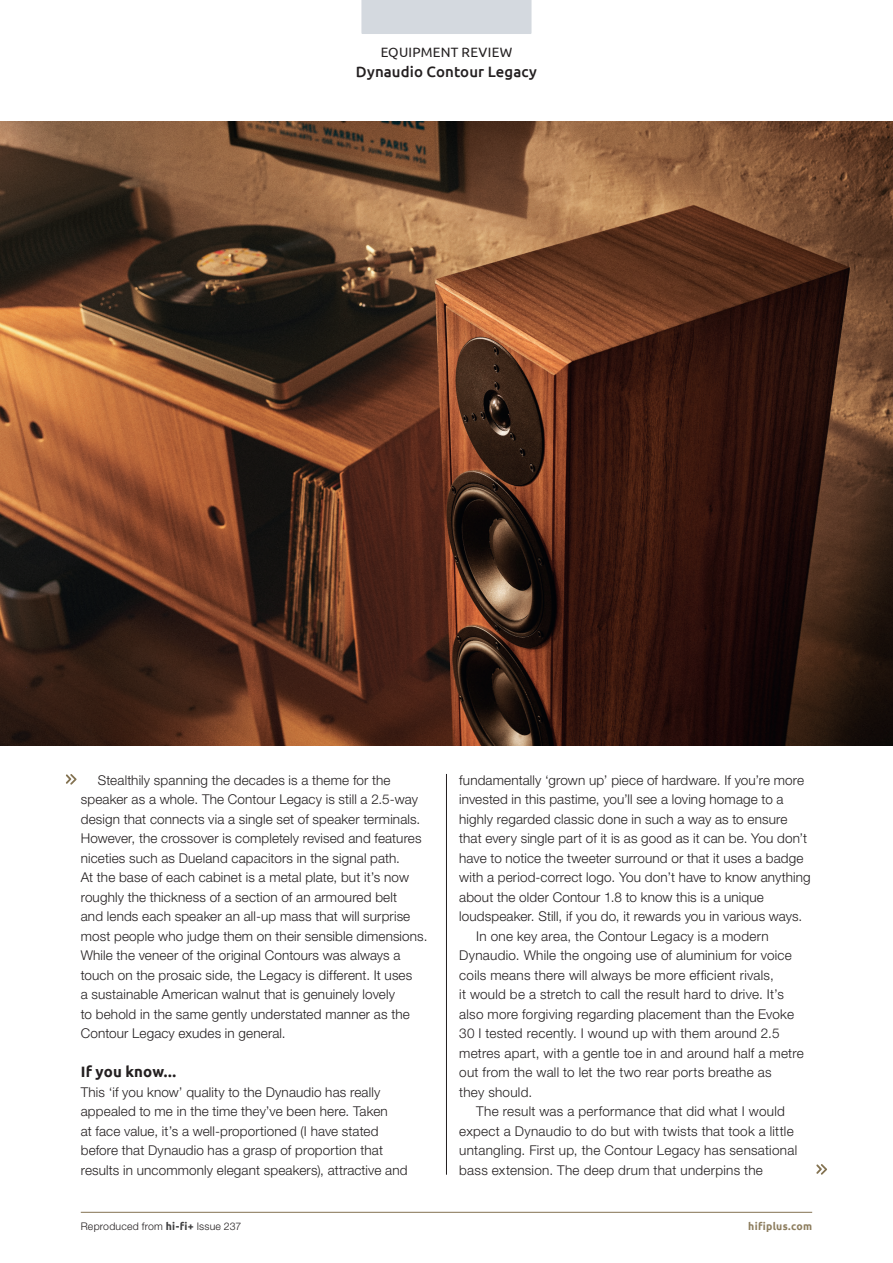
<style>
.page{position:relative;width:893px;height:1263px;background:#fff}
.page>*{position:absolute;margin:0;border:0;box-sizing:border-box;transform-origin:0 0}
.t1{font:500 15px "Ubuntu";letter-spacing:.005em;color:#231f20}
.t2{font:700 15px "Ubuntu";letter-spacing:.01em;color:#231f20}
.t3{font:300 13.5px/19.5px "Helvetica Neue LT Std";letter-spacing:.01em;color:#231f20}
.t4{font:13.5px "Ubuntu";letter-spacing:.02em;color:#231f20}
.t5{font:300 10.5px "Helvetica Neue LT Std";letter-spacing:.02em;color:#231f20}
.t6{font:700 10.5px "Ubuntu";letter-spacing:.025em;color:#8d7d5e}
.s1{font-family:"Ubuntu";font-weight:700;color:#3e3e3f}
</style>
<div class="page">
<div style="left:361px;top:0;width:170px;height:34px;background:#d4d9df"></div>
<svg style="left:66px;top:774px;width:11px;height:11px"></svg>
<svg style="left:816px;top:1164px;width:11px;height:11px"></svg>
<hr style="left:446px;top:774px;width:1px;height:401px;background:#231f20">
<img style="left:0;top:122px;width:893px;height:624px">
<hr style="left:81px;top:1212px;width:731px;height:1px;background:#837251">
<p class="t4" style="left:381px;top:44px;width:133px">EQUIPMENT REVIEW</p>
<p class="t1" style="left:356px;top:62px;width:183px">Dynaudio Contour Legacy</p>
<p class="t3" style="left:81px;top:770px;width:348px;text-indent:17px">Stealthily spanning the decades is a theme for the speaker as a whole. The Contour Legacy is still a 2.5-way design that connects via a single set of speaker terminals.<br>However, the crossover is completely revised and features niceties such as Dueland capacitors in the signal path.<br>At the base of each cabinet is a metal plate, but it’s now roughly the thickness of a section of an armoured belt<br>and lends each speaker an all-up mass that will surprise most people who judge them on their sensible dimensions.<br>While the veneer of the original Contours was always a touch on the prosaic side, the Legacy is different. It uses<br>a sustainable American walnut that is genuinely lovely<br>to behold in the same gently understated manner as the Contour Legacy exudes in general.</p>
<p class="t2" style="left:81px;top:1063px;width:97px">If you know...</p>
<p class="t3" style="left:81px;top:1082px;width:328px">This ‘if you know’ quality to the Dynaudio has really appealed to me in the time they’ve been here. Taken<br>at face value, it’s a well-proportioned (I have stated before that Dynaudio has a grasp of proportion that results in uncommonly elegant speakers), attractive and</p>
<p class="t3" style="left:459px;top:770px;width:346px">fundamentally ‘grown up’ piece of hardware. If you’re more</p>
<p class="t3" style="left:459px;top:789px;width:326px">invested in this pastime, you’ll see a loving homage to a</p>
<p class="t3" style="left:459px;top:809px;width:330px">highly regarded classic done in such a way as to ensure</p>
<p class="t3" style="left:459px;top:828px;width:350px">that every single part of it is as good as it can be. You don’t</p>
<p class="t3" style="left:459px;top:848px;width:346px">have to notice the tweeter surround or that it uses a badge</p>
<p class="t3" style="left:459px;top:867px;width:353px">with a period-correct logo. You don’t have to know anything</p>
<p class="t3" style="left:459px;top:887px;width:306px">about the older Contour 1.8 to know this is a unique</p>
<p class="t3" style="left:459px;top:906px;width:345px">loudspeaker. Still, if you do, it rewards you in various ways.</p>
<p class="t3" style="left:476px;top:926px;width:294px">In one key area, the Contour Legacy is a modern</p>
<p class="t3" style="left:459px;top:945px;width:334px">Dynaudio. While the ongoing use of aluminium for voice</p>
<p class="t3" style="left:459px;top:965px;width:316px">coils means there will always be more efficient rivals,</p>
<p class="t3" style="left:459px;top:984px;width:326px">it would be a stretch to call the result hard to drive. It’s</p>
<p class="t3" style="left:459px;top:1004px;width:336px">also more forgiving regarding placement than the Evoke</p>
<p class="t3" style="left:459px;top:1023px;width:322px">30 I tested recently. I wound up with them around 2.5</p>
<p class="t3" style="left:459px;top:1043px;width:346px">metres apart, with a gentle toe in and around half a metre</p>
<p class="t3" style="left:459px;top:1062px;width:314px">out from the wall to let the two rear ports breathe as</p>
<p class="t3" style="left:459px;top:1082px;width:74px">they should.</p>
<p class="t3" style="left:476px;top:1101px;width:310px">The result was a performance that did what I would</p>
<p class="t3" style="left:459px;top:1121px;width:336px">expect a Dynaudio to do but with twists that took a little</p>
<p class="t3" style="left:459px;top:1140px;width:339px">untangling. First up, the Contour Legacy has sensational</p>
<p class="t3" style="left:459px;top:1160px;width:305px">bass extension. The deep drum that underpins the</p>
<p class="t5" style="left:81px;top:1219px;width:162px">Reproduced from <span class="s1">hi-fi+</span> Issue 237</p>
<p class="t6" style="left:748px;top:1219px;width:65px">hifiplus.com</p>
</div>
